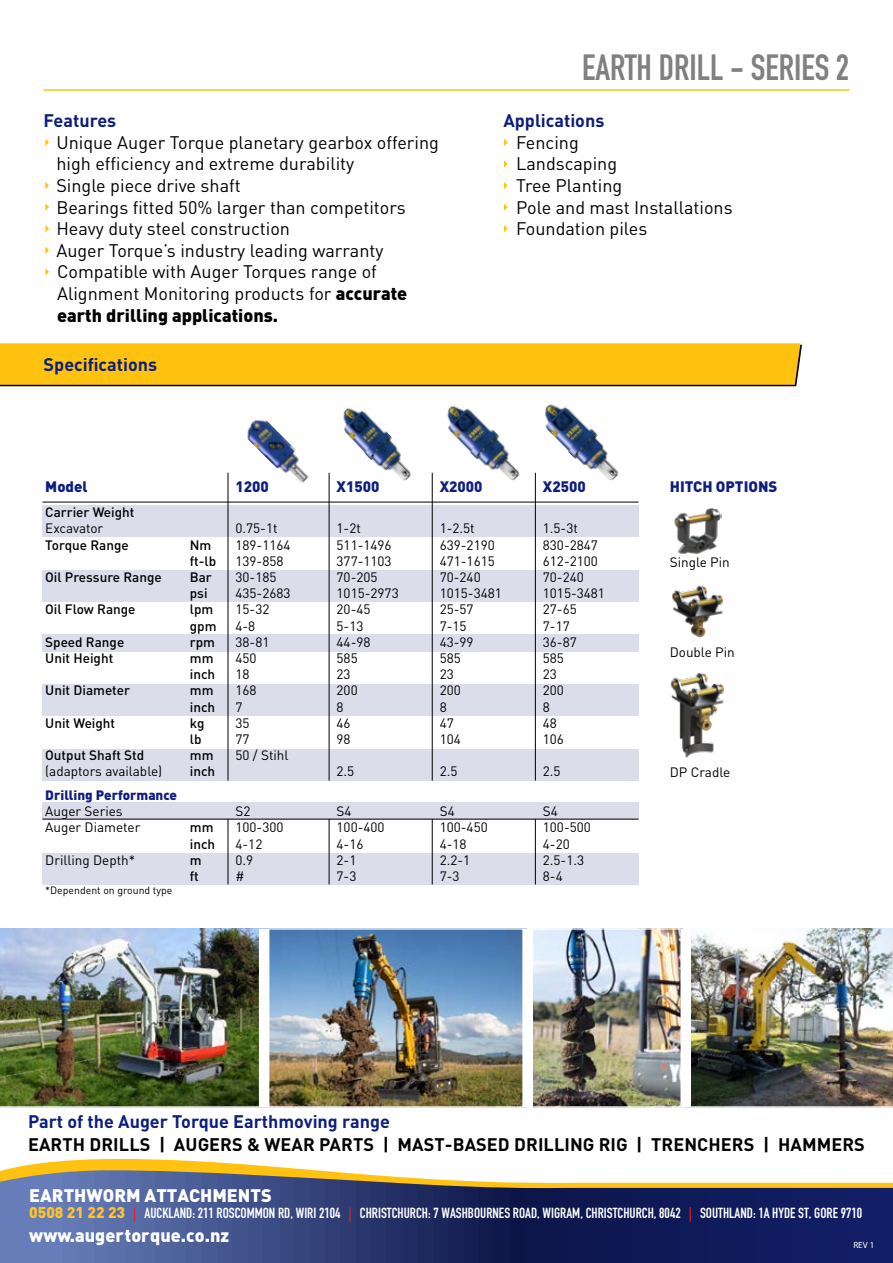
<style>
.page{position:relative;width:893px;height:1263px;background:#fff}
.page>*{position:absolute;margin:0;border:0;box-sizing:border-box;transform-origin:0 0}
.t1{font:36px "DIN Engschrift Std";color:#808080}
.t2{font:18px/21.6px "DIN Pro";color:#000}
.t3{font:700 18px "DIN Pro";color:#0e1e7d}
.t4{font:700 18px "DIN Pro";letter-spacing:.005em;color:#000}
.t5{font:900 18px "DIN Pro";color:#fff}
.t6{font:900 15px "DIN Pro";color:#0e1e7d}
.t7{font:14.4px "DIN Engschrift Std";color:#fff}
.t8{font:13.5px/16.2px "DIN Pro";color:#000}
.t9{font:500 13.5px/16.2px "DIN Pro";color:#000}
.t10{font:900 13.5px "DIN Pro";color:#0e1e7d}
.t11{font:10.5px "DIN Pro";color:#000}
.t12{font:9px "Myriad Pro";color:#fff}
.s1{font-weight:900}
.s2{font-family:"DIN Pro";font-weight:900;font-size:15.45px;color:#ffc425}
.s3{color:#ed1c24}
</style>
<div class="page">
<svg style="left:4px;top:1159px;width:308px;height:11px;fill:#ffc211"></svg>
<svg style="left:0;top:1170px;width:893px;height:93px;background:#47517b"></svg>
<img style="left:691px;top:929px;width:202px;height:177px">
<img style="left:269px;top:930px;width:253px;height:176px">
<img style="left:533px;top:930px;width:147px;height:176px">
<img style="left:0;top:929px;width:259px;height:177px">
<img style="left:674px;top:508px;width:47px;height:46px">
<img style="left:670px;top:673px;width:55px;height:84px">
<img style="left:672px;top:585px;width:51px;height:53px">
<hr style="left:44px;top:89px;width:805px;height:2px;background:#ffc211">
<svg style="left:0;top:343px;width:802px;height:43px;background:#f7bc12"></svg>
<svg style="left:45px;top:139px;width:4px;height:7px"></svg>
<svg style="left:45px;top:268px;width:4px;height:7px"></svg>
<svg style="left:45px;top:247px;width:4px;height:7px"></svg>
<svg style="left:45px;top:225px;width:4px;height:7px"></svg>
<svg style="left:45px;top:203px;width:4px;height:8px"></svg>
<svg style="left:45px;top:182px;width:4px;height:7px"></svg>
<svg style="left:504px;top:225px;width:4px;height:7px"></svg>
<svg style="left:504px;top:204px;width:4px;height:7px"></svg>
<svg style="left:504px;top:182px;width:4px;height:7px"></svg>
<svg style="left:504px;top:160px;width:4px;height:8px"></svg>
<svg style="left:504px;top:139px;width:4px;height:7px"></svg>
<div style="left:42px;top:505px;width:596px;height:32px;background:#dbddeb"></div>
<div style="left:42px;top:570px;width:596px;height:32px;background:#dbddeb"></div>
<div style="left:42px;top:749px;width:596px;height:32px;background:#dbddeb"></div>
<div style="left:42px;top:684px;width:596px;height:32px;background:#dbddeb"></div>
<div style="left:42px;top:853px;width:596px;height:31px;background:#dbddeb"></div>
<div style="left:42px;top:802px;width:596px;height:17px;background:#dbddeb"></div>
<div style="left:42px;top:634px;width:596px;height:17px;background:#dbddeb"></div>
<hr style="left:228px;top:473px;width:1px;height:308px;background:#000">
<hr style="left:42px;top:502px;width:596px;height:1px;background:#000">
<hr style="left:42px;top:819px;width:596px;height:1px;background:#000">
<hr style="left:329px;top:473px;width:1px;height:308px;background:#000">
<hr style="left:432px;top:473px;width:1px;height:308px;background:#000">
<hr style="left:535px;top:473px;width:1px;height:308px;background:#000">
<hr style="left:228px;top:819px;width:1px;height:65px;background:#000">
<hr style="left:329px;top:819px;width:1px;height:65px;background:#000">
<hr style="left:432px;top:819px;width:1px;height:65px;background:#000">
<img style="left:343px;top:408px;width:68px;height:73px">
<img style="left:447px;top:406px;width:73px;height:75px">
<img style="left:535px;top:404px;width:84px;height:84px">
<hr style="left:535px;top:819px;width:1px;height:65px;background:#000">
<h2 class="t3" style="left:44px;top:108px;width:74px">Features</h2>
<p class="t2" style="left:56px;top:131px;width:384px">Unique Auger Torque planetary gearbox offering high efficiency and extreme durability<br>Single piece drive shaft<br>Bearings fitted 50% larger than competitors Heavy duty steel construction<br>Auger Torque’s industry leading warranty Compatible with Auger Torques range of Alignment Monitoring products for <span class="s1">accurate earth drilling applications.</span></p>
<h2 class="t3" style="left:44px;top:353px;width:115px">Specifications</h2>
<h1 class="t1" style="left:582px;top:46px;width:269px">EARTH DRILL - SERIES 2</h1>
<h2 class="t3" style="left:503px;top:108px;width:103px">Applications</h2>
<h2 class="t2" style="left:516px;top:131px;width:218px">Fencing<br>Landscaping<br>Tree Planting<br>Pole and mast Installations<br>Foundation piles</h2>
<p class="t6" style="left:45px;top:476px;width:44px">Model</p>
<p class="t9" style="left:45px;top:504px;width:91px">Carrier Weight</p>
<p class="t8" style="left:45px;top:520px;width:60px">Excavator</p>
<p class="t9" style="left:45px;top:536px;width:85px">Torque Range</p>
<p class="t9" style="left:190px;top:536px;width:28px">Nm ft-lb</p>
<p class="t9" style="left:45px;top:568px;width:118px">Oil Pressure Range</p>
<p class="t9" style="left:190px;top:568px;width:24px">Bar psi</p>
<p class="t9" style="left:45px;top:601px;width:92px">Oil Flow Range</p>
<p class="t9" style="left:190px;top:601px;width:28px">lpm gpm</p>
<p class="t9" style="left:45px;top:633px;width:81px">Speed Range</p>
<p class="t9" style="left:190px;top:633px;width:27px">rpm</p>
<p class="t9" style="left:45px;top:649px;width:70px">Unit Height</p>
<p class="t9" style="left:190px;top:649px;width:27px">mm inch</p>
<p class="t9" style="left:45px;top:682px;width:86px">Unit Diameter</p>
<p class="t9" style="left:190px;top:682px;width:27px">mm inch</p>
<p class="t9" style="left:45px;top:714px;width:71px">Unit Weight</p>
<p class="t9" style="left:190px;top:714px;width:16px">kg lb</p>
<p class="t9" style="left:45px;top:747px;width:101px">Output Shaft Std</p>
<p class="t9" style="left:190px;top:747px;width:25px">mm</p>
<p class="t8" style="left:45px;top:763px;width:118px">(adaptors available)</p>
<p class="t9" style="left:190px;top:763px;width:27px">inch</p>
<p class="t10" style="left:45px;top:786px;width:133px">Drilling Performance</p>
<p class="t8" style="left:45px;top:803px;width:97px">Auger Series<br>Auger Diameter</p>
<p class="t9" style="left:190px;top:819px;width:27px">mm inch</p>
<p class="t8" style="left:45px;top:851px;width:91px">Drilling Depth*</p>
<p class="t9" style="left:190px;top:851px;width:13px">m ft</p>
<p class="t11" style="left:45px;top:883px;width:129px">*Dependent on ground type</p>
<p class="t6" style="left:235px;top:476px;width:35px">1200</p>
<p class="t8" style="left:235px;top:520px;width:57px">0.75-1t<br>189-1164<br>139-858<br>30-185<br>435-2683<br>15-32<br>4-8<br>38-81<br>450<br>18<br>168<br>7<br>35<br>77<br>50 / Stihl</p>
<p class="t8" style="left:235px;top:803px;width:50px">S2<br>100-300<br>4-12<br>0.9<br>#</p>
<p class="t6" style="left:337px;top:476px;width:44px">X1500</p>
<p class="t8" style="left:337px;top:520px;width:64px">1-2t<br>511-1496<br>377-1103<br>70-205<br>1015-2973<br>20-45<br>5-13<br>44-98<br>585<br>23<br>200<br>8<br>46<br>98</p>
<p class="t6" style="left:440px;top:476px;width:44px">X2000</p>
<p class="t8" style="left:440px;top:520px;width:64px">1-2.5t<br>639-2190<br>471-1615<br>70-240<br>1015-3481<br>25-57<br>7-15<br>43-99<br>585<br>23<br>200<br>8<br>47<br>104</p>
<p class="t6" style="left:543px;top:476px;width:44px">X2500</p>
<p class="t8" style="left:543px;top:520px;width:64px">1.5-3t<br>830-2847<br>612-2100<br>70-240<br>1015-3481<br>27-65<br>7-17<br>36-87<br>585<br>23<br>200<br>8<br>48<br>106</p>
<p class="t8" style="left:337px;top:763px;width:26px">2.56</p>
<p class="t8" style="left:440px;top:763px;width:26px">2.56</p>
<p class="t8" style="left:543px;top:763px;width:26px">2.56</p>
<p class="t8" style="left:337px;top:803px;width:50px">S4<br>100-400<br>4-16<br>2-1<br>7-3</p>
<p class="t8" style="left:440px;top:803px;width:50px">S4<br>100-450<br>4-18<br>2.2-1<br>7-3</p>
<p class="t8" style="left:543px;top:803px;width:50px">S4<br>100-500<br>4-20<br>2.5-1.3<br>8-4</p>
<p class="t6" style="left:670px;top:477px;width:109px">HITCH OPTIONS</p>
<p class="t8" style="left:670px;top:554px;width:61px">Single Pin</p>
<p class="t8" style="left:670px;top:644px;width:66px">Double Pin</p>
<p class="t8" style="left:670px;top:764px;width:62px">DP Cradle</p>
<h2 class="t3" style="left:28px;top:1109px;width:363px">Part of the Auger Torque Earthmoving range</h2>
<h2 class="t4" style="left:28px;top:1132px;width:838px">EARTH DRILLS | AUGERS &amp; WEAR PARTS | MAST-BASED DRILLING RIG | TRENCHERS | HAMMERS</h2>
<h2 class="t5" style="left:29px;top:1183px;width:244px">EARTHWORM ATTACHMENTS</h2>
<p class="t7" style="left:29px;top:1205px;width:834px"><span class="s2">0508 21 22 23</span> <span class="s3">|</span> AUCKLAND: 211 ROSCOMMON RD, WIRI 2104 <span class="s3">|</span> CHRISTCHURCH: 7 WASHBOURNES ROAD, WIGRAM, CHRISTCHURCH, 8042 <span class="s3">|</span> SOUTHLAND: 1A HYDE ST, GORE 9710</p>
<h2 class="t5" style="left:29px;top:1223px;width:201px">www.augertorque.co.nz</h2>
<p class="t12" style="left:853px;top:1239px;width:22px">REV 1</p>
</div>
